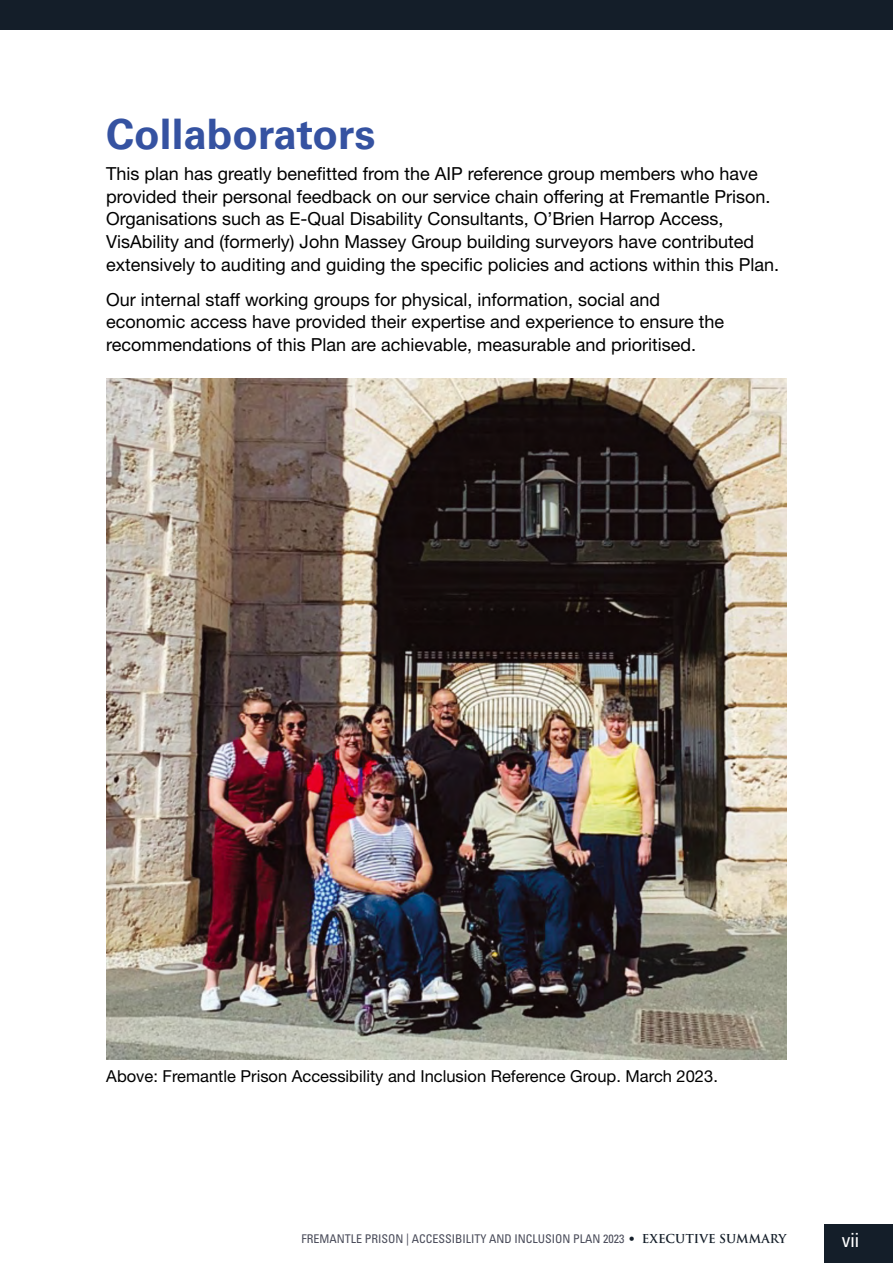
<style>
.page{position:relative;width:893px;height:1263px;background:#fff}
.page>*{position:absolute;margin:0;border:0;box-sizing:border-box;transform-origin:0 0}
.H1__Toc1{font:700 42px "Univers LT Pro 65";color:#3552a1}
.t1{font:condensed 19.5px "Univers LT Pro";color:#fff}
.Body_text_12pt{font:18px/22.5px "Helvetica Neue LT Std";color:#000}
.Caption_plain{font:16.5px "Helvetica Neue LT Std";color:#000}
.t2{font:condensed 12px "Univers LT Pro";color:#494b59}
.s1{color:#141e29}
.s2{font-family:"Trajan Pro";font-weight:700;font-stretch:normal;color:#141e29}
</style>
<div class="page">
<div style="left:825px;top:1224px;width:68px;height:39px;background:#141e29"></div>
<div style="left:0;top:0;width:893px;height:30px;background:#141e29"></div>
<img style="left:106px;top:379px;width:681px;height:680px">
<h1 class="H1__Toc1" style="left:106px;top:105px;width:271px">Collaborators</h1>
<p class="Body_text_12pt" style="left:106px;top:163px;width:674px">This plan has greatly benefitted from the AIP reference group members who have provided their personal feedback on our service chain offering at Fremantle Prison.<br>Organisations such as E-Qual Disability Consultants, O’Brien Harrop Access, VisAbility and (formerly) John Massey Group building surveyors have contributed extensively to auditing and guiding the specific policies and actions within this Plan.</p>
<p class="Body_text_12pt" style="left:106px;top:288px;width:619px">Our internal staff working groups for physical, information, social and economic access have provided their expertise and experience to ensure the recommendations of this Plan are achievable, measurable and prioritised.</p>
<p class="Caption_plain" style="left:106px;top:1066px;width:613px">Above: Fremantle Prison Accessibility and Inclusion Reference Group. March 2023.</p>
<p class="t2" style="left:301px;top:1231px;width:487px">FREMANTLE PRISON | ACCESSIBILITY AND INCLUSION PLAN 2023 <span class="s1">•</span> <span class="s2">EXECUTIVE SUMMARY</span></p>
<p class="t1" style="left:842px;top:1228px;width:19px">vii</p>
</div>
